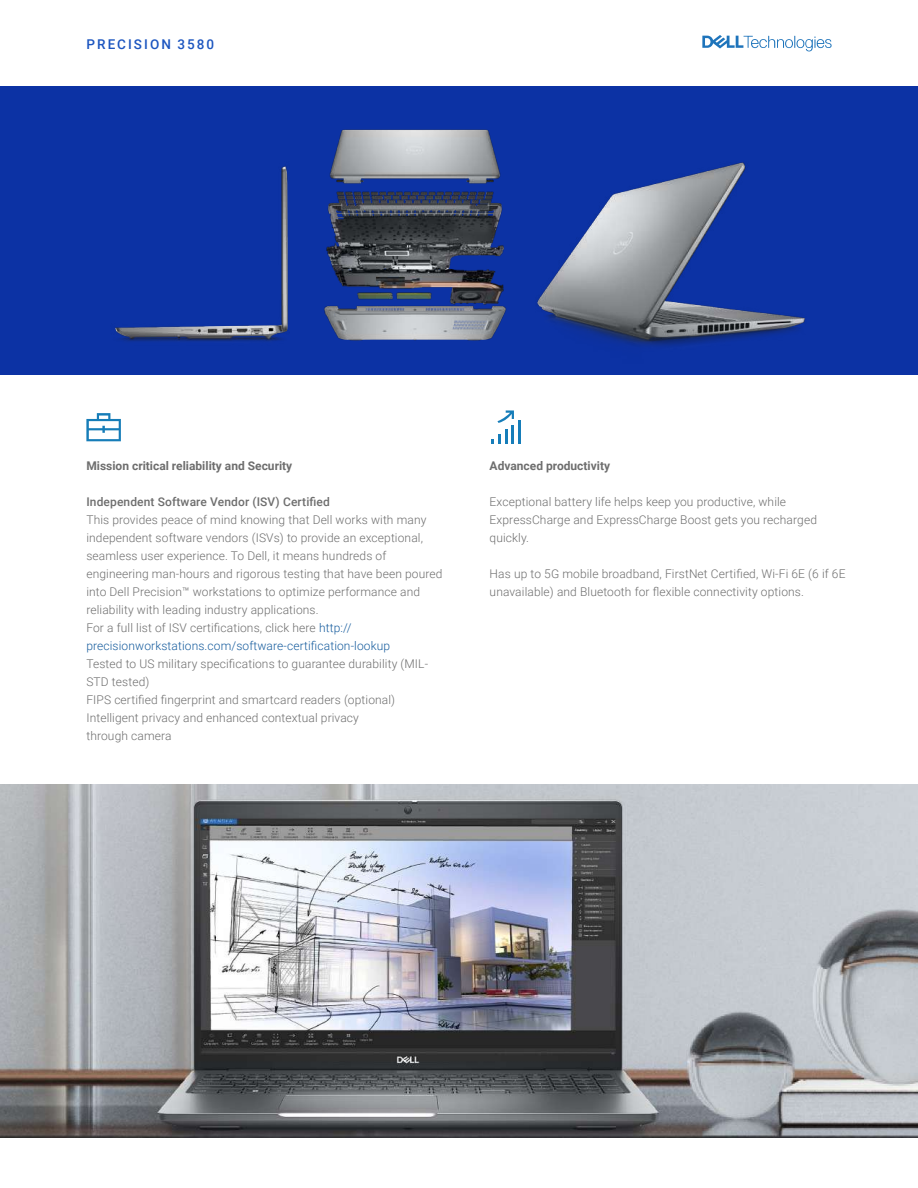
<style>
.page{position:relative;width:918px;height:1188px;background:#fff}
.page>*{position:absolute;margin:0;border:0;box-sizing:border-box;transform-origin:0 0}
.t1{font:500 13.5px "Roboto";letter-spacing:.15em;color:#1d56c0}
.t2{font:300 12px/18px "Roboto";letter-spacing:.01em;color:#6e6e6e}
.t3{font:700 12px "Roboto";color:#6e6e6e}
.t4{font:500 12px "Roboto";letter-spacing:.01em;color:#6e6e6e}
.s1{color:#175d9e}
</style>
<div class="page">
<div style="left:0;top:86px;width:918px;height:288px;background:#0c32a4"></div>
<svg style="left:702px;top:35px;width:130px;height:16px"></svg>
<img style="left:507px;top:162px;width:310px;height:213px">
<img style="left:324px;top:129px;width:210px;height:222px">
<img style="left:115px;top:166px;width:173px;height:176px">
<img style="left:0;top:785px;width:918px;height:353px">
<hr style="left:518px;top:420px;width:3px;height:24px;background:#167db9">
<svg style="left:492px;top:410px;width:22px;height:34px"></svg>
<svg style="left:86px;top:413px;width:35px;height:28px"></svg>
<p class="t1" style="left:87px;top:35px;width:129px">PRECISION 3580</p>
<p class="t3" style="left:86px;top:457px;width:207px">Mission critical reliability and Security</p>
<p class="t4" style="left:86px;top:493px;width:245px">Independent Software Vendor (ISV) Certified</p>
<p class="t2" style="left:86px;top:510px;width:358px">This provides peace of mind knowing that Dell works with many independent software vendors (ISVs) to provide an exceptional, seamless user experience. To Dell, it means hundreds of engineering man-hours and rigorous testing that have been poured into Dell Precision™ workstations to optimize performance and reliability with leading industry applications.<br>For a full list of ISV certifications, click here <span class="s1">http:// precisionworkstations.com/software-certification-lookup</span></p>
<p class="t2" style="left:86px;top:654px;width:343px">Tested to US military specifications to guarantee durability (MIL-STD tested)<br>FIPS certified fingerprint and smartcard readers (optional)<br>Intelligent privacy and enhanced contextual privacy<br>through camera</p>
<p class="t3" style="left:490px;top:457px;width:122px">Advanced productivity</p>
<p class="t2" style="left:490px;top:492px;width:329px">Exceptional battery life helps keep you productive, while<br>ExpressCharge and ExpressCharge Boost gets you recharged quickly.</p>
<p class="t2" style="left:490px;top:564px;width:357px">Has up to 5G mobile broadband, FirstNet Certified, Wi-Fi 6E (6 if 6E unavailable) and Bluetooth for flexible connectivity options.</p>
</div>
